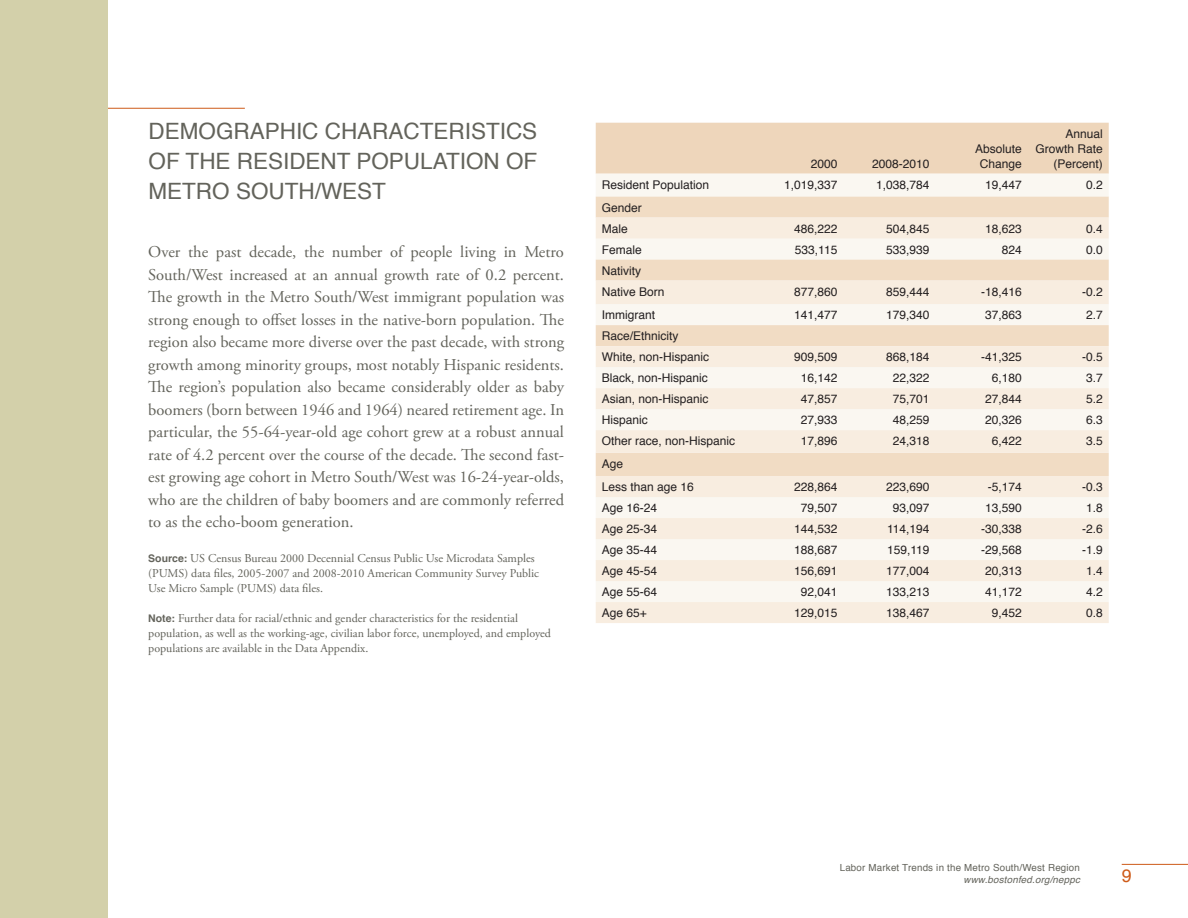
<style>
.page{position:relative;width:1188px;height:918px;background:#fff}
.page>*{position:absolute;margin:0;border:0;box-sizing:border-box;transform-origin:0 0}
.t1{font:22.5px/30px "Helvetica";color:#63635b;text-align:justify}
.t2{font:18px "Helvetica";color:#ce5b19}
.BodyText{font:16.5px/22.5px "Adobe Garamond Pro";color:#63635b;text-align:justify}
.t3{font:12px/15px "Helvetica";color:#231f20;text-align:center}
.Note_Source{font:12px/15px "Adobe Garamond Pro";color:#63635b}
.BodyText-2{font:12px/15px "Adobe Garamond Pro";color:#63635b}
.Note_Source-2{font:9.75px/11.2px "Helvetica";letter-spacing:.02em;color:#63635b;text-align:right}
.s1{font-family:"Helvetica";font-weight:700;font-size:10.5px}
.s2{font-style:italic}
</style>
<div class="page">
<hr style="left:10px;top:108px;width:235px;height:1px;background:#ce5b19">
<hr style="left:1122px;top:864px;width:66px;height:1px;background:#ce5b19">
<div style="left:0;top:0;width:108px;height:918px;background:#d3d0aa"></div>
<div style="left:596px;top:123px;width:513px;height:51px;background:#eed6bb"></div>
<div style="left:596px;top:174px;width:513px;height:23px;background:#faf7f1"></div>
<div style="left:596px;top:197px;width:513px;height:21px;background:#f1dcc4"></div>
<svg style="left:596px;top:218px;width:513px;height:405px;fill:#f8ede0"></svg>
<p class="t1" style="left:148px;top:116px;width:390px">DEMOGRAPHIC CHARACTERISTICS OF THE RESIDENT POPULATION OF METRO SOUTH/WEST</p>
<p class="BodyText" style="left:148px;top:241px;width:417px">Over the past decade, the number of people living in Metro South/West increased at an annual growth rate of 0.2 percent.<br>The growth in the Metro South/West immigrant population was strong enough to offset losses in the native-born population. The region also became more diverse over the past decade, with strong growth among minority groups, most notably Hispanic residents.<br>The region’s population also became considerably older as baby boomers (born between 1946 and 1964) neared retirement age. In particular, the 55-64-year-old age cohort grew at a robust annual rate of 4.2 percent over the course of the decade. The second fast&shy;est growing age cohort in Metro South/West was 16-24-year-olds, who are the children of baby boomers and are commonly referred to as the echo-boom generation.</p>
<p class="BodyText-2" style="left:148px;top:551px;width:392px"><span class="s1">Source:</span> US Census Bureau 2000 Decennial Census Public Use Microdata Samples (PUMS) data files, 2005-2007 and 2008-2010 American Community Survey Public<br>Use Micro Sample (PUMS) data files.</p>
<p class="Note_Source" style="left:148px;top:611px;width:404px"><span class="s1">Note:</span> Further data for racial/ethnic and gender characteristics for the residential population, as well as the working-age, civilian labor force, unemployed, and employed populations are available in the Data Appendix.</p>
<p class="t3" style="left:811px;top:156px;width:28px">2000</p>
<p class="t3" style="left:872px;top:156px;width:59px">2008-2010</p>
<p class="t3" style="left:975px;top:141px;width:48px">Absolute<br>Change</p>
<p class="t3" style="left:1035px;top:126px;width:69px;text-align:right">Annual<br>Growth Rate (Percent)</p>
<p class="t3" style="left:602px;top:177px;width:109px">Resident Population</p>
<p class="t3" style="left:784px;top:177px;width:55px">1,019,337</p>
<p class="t3" style="left:876px;top:177px;width:55px">1,038,784</p>
<p class="t3" style="left:985px;top:177px;width:38px">19,447</p>
<p class="t3" style="left:1086px;top:177px;width:18px">0.2</p>
<p class="t3" style="left:602px;top:200px;width:42px">Gender</p>
<p class="t3" style="left:602px;top:221px;width:28px">Male</p>
<p class="t3" style="left:794px;top:221px;width:45px">486,222</p>
<p class="t3" style="left:886px;top:221px;width:45px">504,845</p>
<p class="t3" style="left:985px;top:221px;width:38px">18,623</p>
<p class="t3" style="left:1086px;top:221px;width:18px">0.4</p>
<p class="t3" style="left:602px;top:242px;width:42px">Female</p>
<p class="t3" style="left:795px;top:242px;width:44px">533,115</p>
<p class="t3" style="left:886px;top:242px;width:45px">533,939</p>
<p class="t3" style="left:1002px;top:242px;width:22px">824</p>
<p class="t3" style="left:1086px;top:242px;width:18px">0.0</p>
<p class="t3" style="left:602px;top:263px;width:41px">Nativity</p>
<p class="t3" style="left:602px;top:284px;width:64px">Native Born</p>
<p class="t3" style="left:794px;top:284px;width:45px">877,860</p>
<p class="t3" style="left:886px;top:284px;width:45px">859,444</p>
<p class="t3" style="left:981px;top:284px;width:42px">-18,416</p>
<p class="t3" style="left:1082px;top:284px;width:22px">-0.2</p>
<p class="t3" style="left:602px;top:308px;width:55px">Immigrant</p>
<p class="t3" style="left:794px;top:308px;width:45px">141,477</p>
<p class="t3" style="left:886px;top:308px;width:45px">179,340</p>
<p class="t3" style="left:985px;top:308px;width:38px">37,863</p>
<p class="t3" style="left:1086px;top:308px;width:18px">2.7</p>
<p class="t3" style="left:602px;top:329px;width:78px">Race/Ethnicity</p>
<p class="t3" style="left:602px;top:350px;width:109px">White, non-Hispanic</p>
<p class="t3" style="left:794px;top:350px;width:45px">909,509</p>
<p class="t3" style="left:886px;top:350px;width:45px">868,184</p>
<p class="t3" style="left:981px;top:350px;width:42px">-41,325</p>
<p class="t3" style="left:1082px;top:350px;width:22px">-0.5</p>
<p class="t3" style="left:602px;top:371px;width:108px">Black, non-Hispanic</p>
<p class="t3" style="left:801px;top:371px;width:38px">16,142</p>
<p class="t3" style="left:893px;top:371px;width:38px">22,322</p>
<p class="t3" style="left:992px;top:371px;width:32px">6,180</p>
<p class="t3" style="left:1086px;top:371px;width:18px">3.7</p>
<p class="t3" style="left:602px;top:392px;width:108px">Asian, non-Hispanic</p>
<p class="t3" style="left:801px;top:392px;width:38px">47,857</p>
<p class="t3" style="left:893px;top:392px;width:38px">75,701</p>
<p class="t3" style="left:985px;top:392px;width:38px">27,844</p>
<p class="t3" style="left:1086px;top:392px;width:18px">5.2</p>
<p class="t3" style="left:602px;top:413px;width:48px">Hispanic</p>
<p class="t3" style="left:801px;top:413px;width:38px">27,933</p>
<p class="t3" style="left:893px;top:413px;width:38px">48,259</p>
<p class="t3" style="left:985px;top:413px;width:38px">20,326</p>
<p class="t3" style="left:1086px;top:413px;width:18px">6.3</p>
<p class="t3" style="left:602px;top:434px;width:135px">Other race, non-Hispanic</p>
<p class="t3" style="left:801px;top:434px;width:38px">17,896</p>
<p class="t3" style="left:893px;top:434px;width:38px">24,318</p>
<p class="t3" style="left:992px;top:434px;width:32px">6,422</p>
<p class="t3" style="left:1086px;top:434px;width:18px">3.5</p>
<p class="t3" style="left:602px;top:456px;width:23px">Age</p>
<p class="t3" style="left:602px;top:480px;width:94px">Less than age 16</p>
<p class="t3" style="left:794px;top:480px;width:45px">228,864</p>
<p class="t3" style="left:886px;top:480px;width:45px">223,690</p>
<p class="t3" style="left:988px;top:480px;width:36px">-5,174</p>
<p class="t3" style="left:1082px;top:480px;width:22px">-0.3</p>
<p class="t3" style="left:602px;top:501px;width:57px">Age 16-24</p>
<p class="t3" style="left:801px;top:501px;width:38px">79,507</p>
<p class="t3" style="left:893px;top:501px;width:38px">93,097</p>
<p class="t3" style="left:985px;top:501px;width:38px">13,590</p>
<p class="t3" style="left:1086px;top:501px;width:18px">1.8</p>
<p class="t3" style="left:602px;top:522px;width:57px">Age 25-34</p>
<p class="t3" style="left:794px;top:522px;width:45px">144,532</p>
<p class="t3" style="left:887px;top:522px;width:44px">114,194</p>
<p class="t3" style="left:981px;top:522px;width:42px">-30,338</p>
<p class="t3" style="left:1082px;top:522px;width:22px">-2.6</p>
<p class="t3" style="left:602px;top:543px;width:57px">Age 35-44</p>
<p class="t3" style="left:794px;top:543px;width:45px">188,687</p>
<p class="t3" style="left:887px;top:543px;width:44px">159,119</p>
<p class="t3" style="left:981px;top:543px;width:42px">-29,568</p>
<p class="t3" style="left:1082px;top:543px;width:22px">-1.9</p>
<p class="t3" style="left:602px;top:564px;width:57px">Age 45-54</p>
<p class="t3" style="left:794px;top:564px;width:45px">156,691</p>
<p class="t3" style="left:886px;top:564px;width:45px">177,004</p>
<p class="t3" style="left:985px;top:564px;width:38px">20,313</p>
<p class="t3" style="left:1086px;top:564px;width:18px">1.4</p>
<p class="t3" style="left:602px;top:585px;width:57px">Age 55-64</p>
<p class="t3" style="left:801px;top:585px;width:38px">92,041</p>
<p class="t3" style="left:886px;top:585px;width:45px">133,213</p>
<p class="t3" style="left:985px;top:585px;width:38px">41,172</p>
<p class="t3" style="left:1086px;top:585px;width:18px">4.2</p>
<p class="t3" style="left:602px;top:606px;width:47px">Age 65+</p>
<p class="t3" style="left:794px;top:606px;width:45px">129,015</p>
<p class="t3" style="left:886px;top:606px;width:45px">138,467</p>
<p class="t3" style="left:992px;top:606px;width:32px">9,452</p>
<p class="t3" style="left:1086px;top:606px;width:18px">0.8</p>
<p class="Note_Source-2" style="left:840px;top:863px;width:242px">Labor Market Trends in the Metro South/West Region <span class="s2">www.bostonfed.org/neppc</span></p>
<p class="t2" style="left:1122px;top:862px;width:12px">9</p>
</div>
